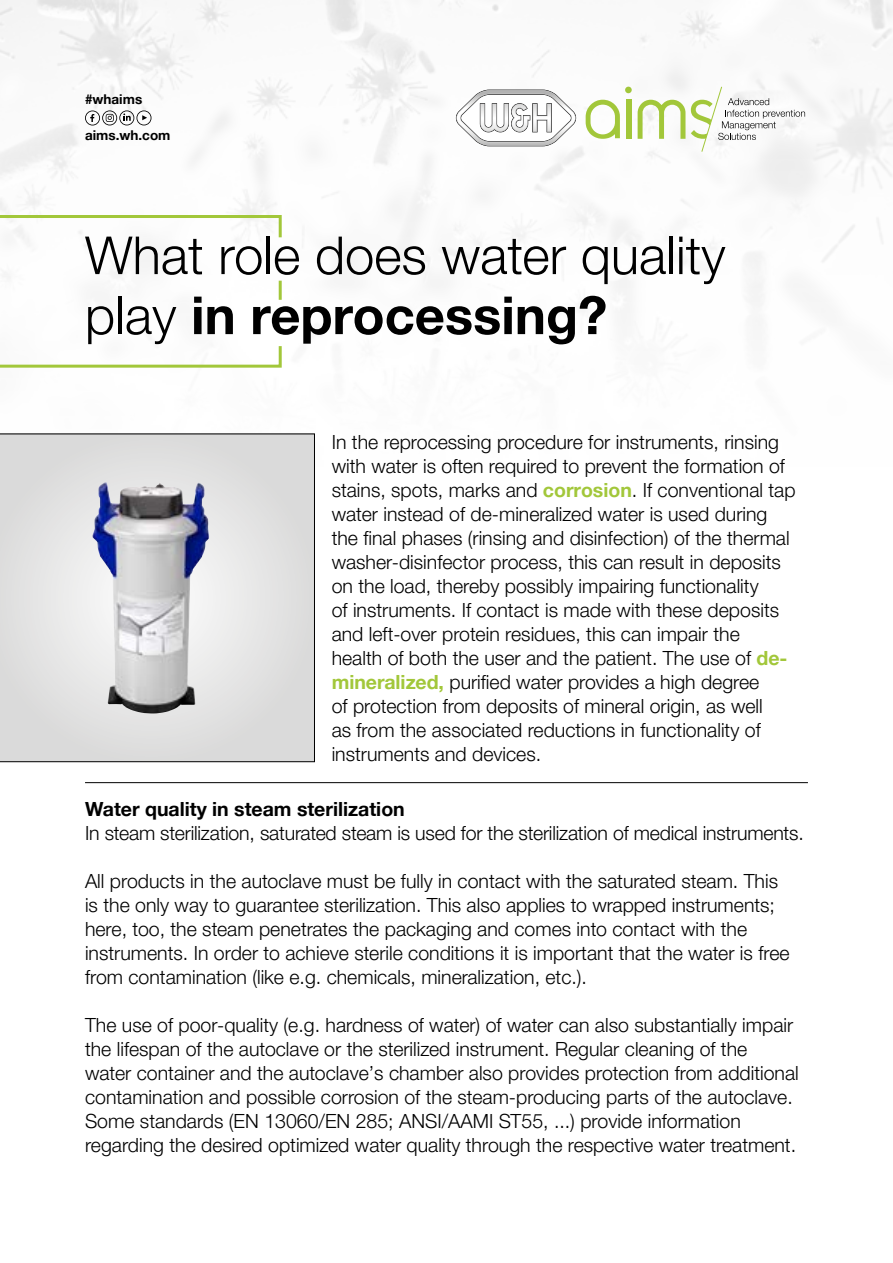
<style>
.page{position:relative;width:893px;height:1263px;background:#fff}
.page>*{position:absolute;margin:0;border:0;box-sizing:border-box;transform-origin:0 0}
.t1{font:52.5px "Helvetica Neue World 45 Lt";color:#000}
.t2{font:700 52.5px "Helvetica Neue World 75";color:#000}
.t3{font:19.5px/24px "Helvetica Neue World 45 Lt";color:#000}
.t4{font:700 19.5px "Helvetica Neue World 75";color:#000}
.t5{font:700 13.5px "Helvetica Neue World 75";color:#000}
.s1{font-family:"Helvetica Neue World 45 Lt";font-weight:400}
.s2{font-family:"Helvetica Neue World 75";font-weight:700;color:#a2c73a}
</style>
<div class="page">
<img style="left:0;top:0;width:893px;height:784px">
<svg style="left:0;top:434px;width:315px;height:328px;background:#d5d5d7"></svg>
<svg style="left:0;top:213px;width:283px;height:156px"></svg>
<hr style="left:85px;top:782px;width:723px;height:1px;background:#000">
<hr style="left:279px;top:281px;width:3px;height:19px;background:#a2c73a">
<svg style="left:85px;top:110px;width:66px;height:15px"></svg>
<svg style="left:456px;top:90px;width:120px;height:56px"></svg>
<svg style="left:638px;top:100px;width:47px;height:39px"></svg>
<div style="left:626px;top:100px;width:5px;height:39px;background:#a2c73a"></div>
<svg style="left:586px;top:100px;width:34px;height:39px"></svg>
<div style="left:625px;top:87px;width:7px;height:6px;background:#a2c73a;border-radius:50%"></div>
<svg style="left:691px;top:86px;width:114px;height:66px"></svg>
<p class="t5" style="left:85px;top:91px;width:59px">#whaims</p>
<p class="t5" style="left:85px;top:127px;width:87px">aims.wh.com</p>
<h1 class="t1" style="left:85px;top:225px;width:642px">What role does water quality</h1>
<h1 class="t2" style="left:85px;top:285px;width:524px"><span class="s1">play</span> in reprocessing?</h1>
<p class="t3" style="left:332px;top:430px;width:465px">In the reprocessing procedure for instruments, rinsing with water is often required to prevent the formation of stains, spots, marks and <span class="s2">corrosion</span>. If conventional tap water instead of de-mineralized water is used during the final phases (rinsing and disinfection) of the thermal washer-disinfector process, this can result in deposits on the load, thereby possibly impairing functionality<br>of instruments. If contact is made with these deposits and left-over protein residues, this can impair the<br>health of both the user and the patient. The use of <span class="s2">de&shy;mineralized,</span> purified water provides a high degree<br>of protection from deposits of mineral origin, as well<br>as from the associated reductions in functionality of instruments and devices.</p>
<p class="t4" style="left:85px;top:797px;width:321px">Water quality in steam sterilization</p>
<p class="t3" style="left:85px;top:821px;width:720px">In steam sterilization, saturated steam is used for the sterilization of medical instruments.</p>
<p class="t3" style="left:85px;top:869px;width:706px">All products in the autoclave must be fully in contact with the saturated steam. This is the only way to guarantee sterilization. This also applies to wrapped instruments; here, too, the steam penetrates the packaging and comes into contact with the instruments. In order to achieve sterile conditions it is important that the water is free from contamination (like e.g. chemicals, mineralization, etc.).</p>
<p class="t3" style="left:85px;top:1013px;width:715px">The use of poor-quality (e.g. hardness of water) of water can also substantially impair the lifespan of the autoclave or the sterilized instrument. Regular cleaning of the<br>water container and the autoclave’s chamber also provides protection from additional contamination and possible corrosion of the steam-producing parts of the autoclave.<br>Some standards (EN 13060/EN 285; ANSI/AAMI ST55, ...) provide information regarding the desired optimized water quality through the respective water treatment.</p>
</div>
